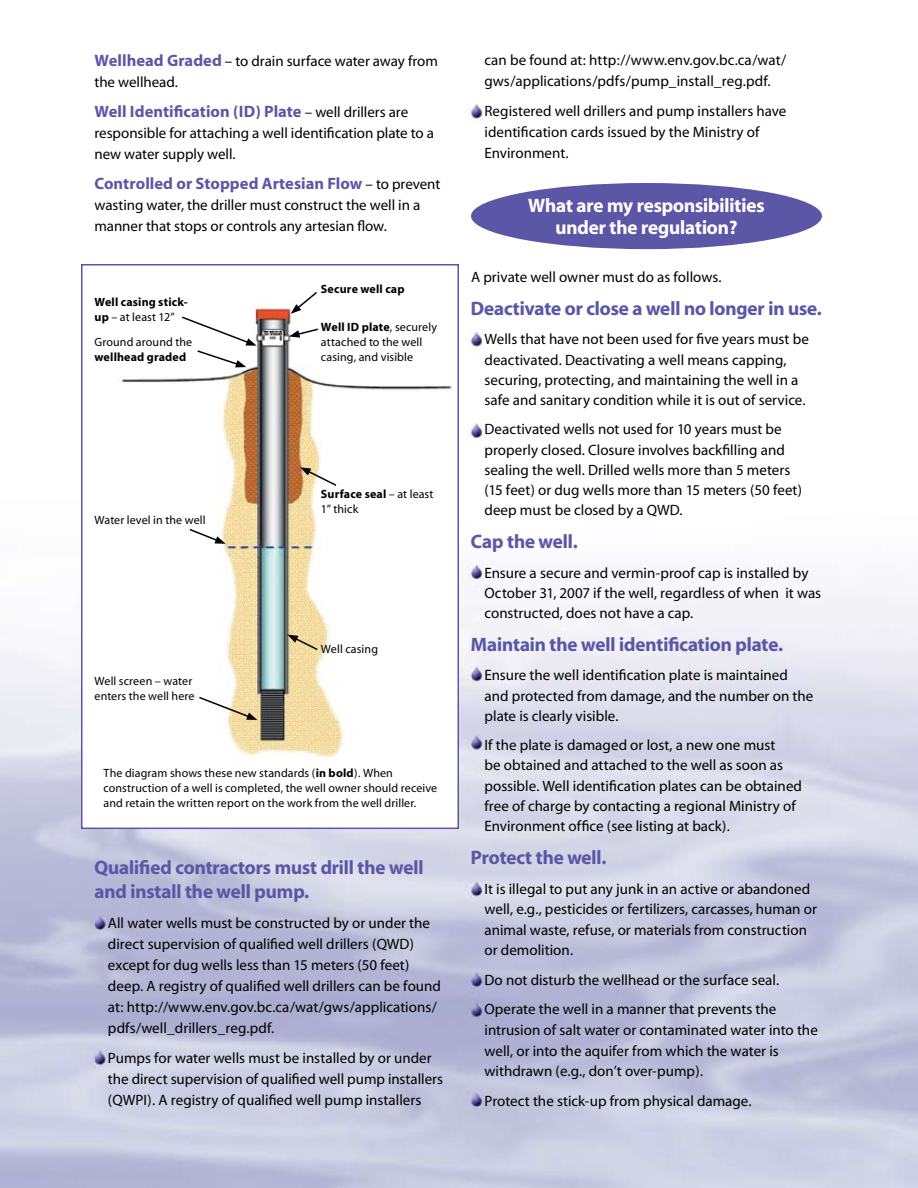
<style>
.page{position:relative;width:918px;height:1188px;background:#fff}
.page>*{position:absolute;margin:0;border:0;box-sizing:border-box;transform-origin:0 0}
.t1{font:19.5px/24px "Myriad Headline";color:#5b57a6}
.t2{font:19.5px/22.5px "Myriad Headline";color:#fff;text-align:center}
.t3{font:700 16.5px "Myriad";color:#5b57a6}
.t4{font:15px/20.2px "Myriad";color:#000}
.t5{font:12px/15px "Myriad";letter-spacing:.01em;color:#000}
.t6{font:700 12px/15px "Myriad";letter-spacing:.015em;color:#000}
.s1{font-weight:700;font-size:16.5px;color:#5b57a6}
.s2{font-weight:400;font-size:15px;color:#000}
.s3{font-weight:400}
.s4{font-weight:700}
</style>
<div class="page">
<img style="left:0;top:104px;width:918px;height:1084px">
<img style="left:84px;top:267px;width:372px;height:559px">
<div style="left:81px;top:264px;width:378px;height:565px;border:2px solid #5b57a6"></div>
<svg style="left:291px;top:290px;width:28px;height:24px"></svg>
<svg style="left:289px;top:327px;width:31px;height:11px"></svg>
<svg style="left:300px;top:467px;width:38px;height:20px"></svg>
<svg style="left:287px;top:635px;width:32px;height:17px"></svg>
<svg style="left:197px;top:696px;width:60px;height:24px"></svg>
<svg style="left:180px;top:315px;width:77px;height:52px"></svg>
<svg style="left:188px;top:528px;width:38px;height:16px"></svg>
<div style="left:471px;top:183px;width:351px;height:66px;background:#5b57a6;border-radius:50%"></div>
<p class="t4" style="left:94px;top:52px;width:345px;line-height:21px"><span class="s1">Wellhead Graded</span> – to drain surface water away from the wellhead.</p>
<p class="t3" style="left:94px;top:103px;width:315px">Well Identification (ID) Plate <span class="s2">– well drillers are</span></p>
<p class="t4" style="left:94px;top:124px;width:341px;line-height:21px">responsible for attaching a well identification plate to a new water supply well.</p>
<p class="t3" style="left:94px;top:175px;width:347px">Controlled or Stopped Artesian Flow <span class="s2">– to prevent</span></p>
<p class="t4" style="left:94px;top:196px;width:327px;line-height:21px">wasting water, the driller must construct the well in a manner that stops or controls any artesian flow.</p>
<p class="t6" style="left:94px;top:295px;width:95px">Well casing stick&shy;up <span class="s3">– at least 12”</span></p>
<p class="t5" style="left:94px;top:335px;width:99px">Ground around the</p>
<p class="t6" style="left:94px;top:350px;width:93px">wellhead graded</p>
<p class="t5" style="left:94px;top:513px;width:113px">Water level in the well</p>
<p class="t5" style="left:94px;top:674px;width:102px">Well screen – water enters the well here</p>
<p class="t6" style="left:321px;top:281px;width:85px">Secure well cap</p>
<p class="t5" style="left:321px;top:320px;width:118px"><span class="s4">Well ID plate</span>, securely attached to the well casing, and visible</p>
<p class="t5" style="left:321px;top:487px;width:114px"><span class="s4">Surface seal</span> – at least<br>1” thick</p>
<p class="t5" style="left:321px;top:642px;width:59px">Well casing</p>
<p class="t5" style="left:104px;top:766px;width:335px">The diagram shows these new standards (<span class="s4">in bold</span>). When construction of a well is completed, the well owner should receive and retain the written report on the work from the well driller.</p>
<h1 class="t1" style="left:94px;top:856px;width:331px">Qualified contractors must drill the well and install the well pump.</h1>
<p class="t4" style="left:108px;top:913px;width:335px;line-height:21px">All water wells must be constructed by or under the direct supervision of qualified well drillers (QWD) except for dug wells less than 15 meters (50 feet) deep. A registry of qualified well drillers can be found at: http://www.env.gov.bc.ca/wat/gws/applications/ pdfs/well_drillers_reg.pdf.</p>
<p class="t4" style="left:108px;top:1048px;width:337px;line-height:21px">Pumps for water wells must be installed by or under the direct supervision of qualified well pump installers (QWPI). A registry of qualified well pump installers</p>
<p class="t4" style="left:484px;top:50px;width:303px;line-height:21px">can be found at: http://www.env.gov.bc.ca/wat/ gws/applications/pdfs/pump_install_reg.pdf.</p>
<p class="t4" style="left:484px;top:101px;width:303px;line-height:21px">Registered well drillers and pump installers have identification cards issued by the Ministry of<br>Environment.</p>
<h1 class="t2" style="left:528px;top:195px;width:238px">What are my responsibilities under the regulation?</h1>
<p class="t4" style="left:471px;top:268px;width:252px">A private well owner must do as follows.</p>
<h1 class="t1" style="left:471px;top:297px;width:352px">Deactivate or close a well no longer in use.</h1>
<p class="t4" style="left:484px;top:330px;width:326px">Wells that have not been used for five years must be deactivated. Deactivating a well means capping, securing, protecting, and maintaining the well in a safe and sanitary condition while it is out of service.</p>
<p class="t4" style="left:484px;top:420px;width:319px">Deactivated wells not used for 10 years must be properly closed. Closure involves backfilling and sealing the well. Drilled wells more than 5 meters (15 feet) or dug wells more than 15 meters (50 feet) deep must be closed by a QWD.</p>
<h1 class="t1" style="left:471px;top:530px;width:108px">Cap the well.</h1>
<p class="t4" style="left:484px;top:563px;width:338px">Ensure a secure and vermin-proof cap is installed by<br>October 31, 2007 if the well, regardless of when it was constructed, does not have a cap.</p>
<h1 class="t1" style="left:471px;top:633px;width:314px">Maintain the well identification plate.</h1>
<p class="t4" style="left:484px;top:666px;width:330px">Ensure the well identification plate is maintained and protected from damage, and the number on the plate is clearly visible.</p>
<p class="t4" style="left:484px;top:736px;width:319px">If the plate is damaged or lost, a new one must<br>be obtained and attached to the well as soon as possible. Well identification plates can be obtained free of charge by contacting a regional Ministry of Environment office (see listing at back).</p>
<h1 class="t1" style="left:471px;top:846px;width:137px">Protect the well.</h1>
<p class="t4" style="left:484px;top:879px;width:334px">It is illegal to put any junk in an active or abandoned well, e.g., pesticides or fertilizers, carcasses, human or animal waste, refuse, or materials from construction or demolition.</p>
<p class="t4" style="left:484px;top:966px;width:296px;line-height:29.7px">Do not disturb the wellhead or the surface seal.<br>Operate the well in a manner that prevents the</p>
<p class="t4" style="left:484px;top:1020px;width:335px">intrusion of salt water or contaminated water into the well, or into the aquifer from which the water is withdrawn (e.g., don’t over-pump).</p>
<p class="t4" style="left:484px;top:1091px;width:269px">Protect the stick-up from physical damage.</p>
</div>
